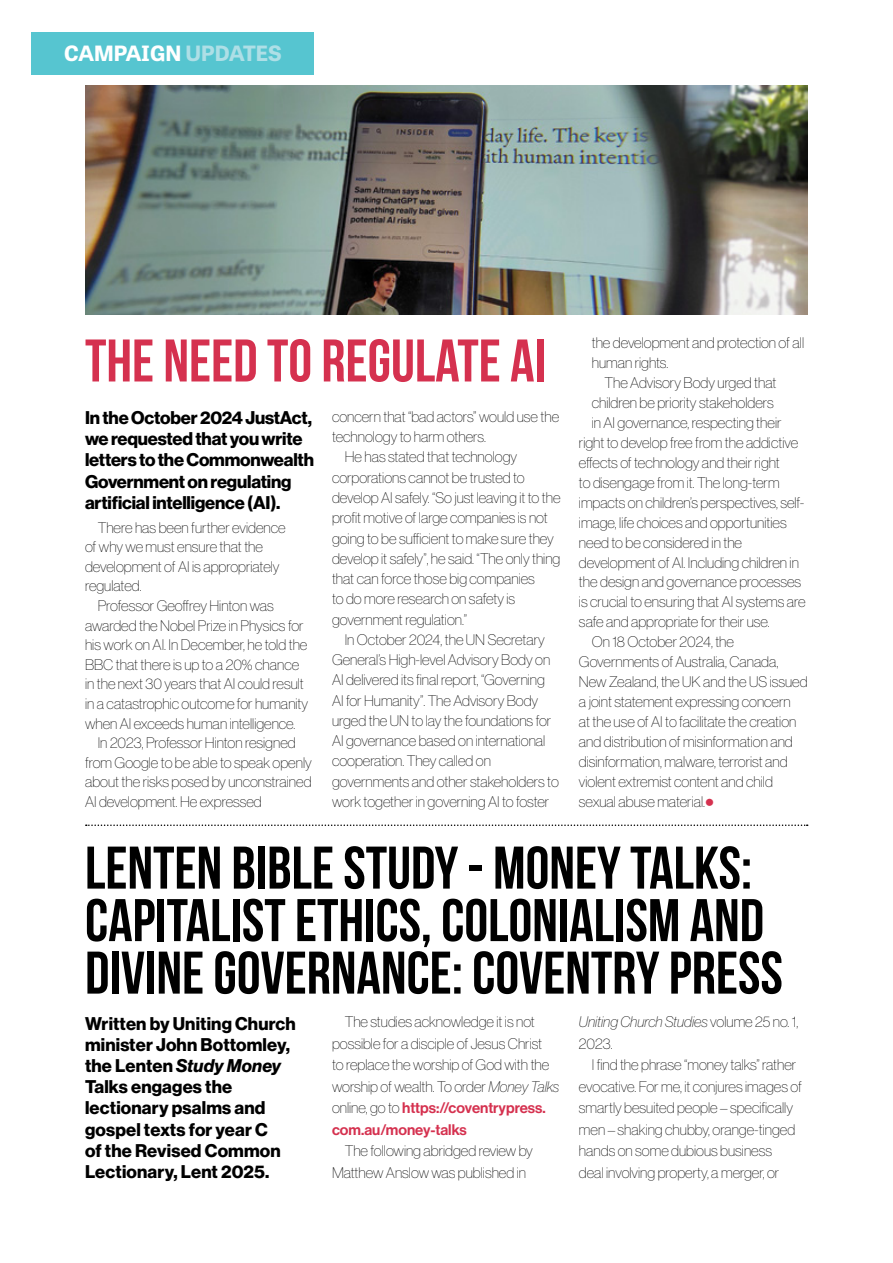
<style>
.page{position:relative;width:893px;height:1263px;background:#fff}
.page>*{position:absolute;margin:0;border:0;box-sizing:border-box;transform-origin:0 0}
.Heading_2{font:700 60px/52.5px "Bebas Neue";color:#000}
.Heading_2-2{font:700 60px "Bebas Neue";color:#d5314f}
.t1{font:700 21px "Tablet Gothic Wide";color:#fff}
.Lede{font:18px/21.1px "N Haas Grotesk DS Pro 75 Bd";letter-spacing:-.005em;color:#000}
.Body{font:15px/20.2px "N Haas Grotesk DS Pro 25 Th";color:#000}
.Body-2{font:15px/21.5px "N Haas Grotesk DS Pro 26 Th It";color:#000}
.s1{color:#aedfe6}
.s2{font-family:"N Haas Grotesk DS Pro 75 Bd";font-size:24px;color:#d5314f}
.s3{font-family:"N Haas Grotesk DS Pro 76 Bd It"}
.s4{font-family:"N Haas Grotesk DS Pro 26 Th It"}
.s5{font-family:"N Haas Grotesk DS Pro 65 Md";color:#d5314f}
.s6{font-family:"N Haas Grotesk DS Pro 25 Th"}
</style>
<div class="page">
<div style="left:32px;top:32px;width:282px;height:42px;background:#56c5d0"></div>
<svg style="left:86px;top:824px;width:722px;height:2px"></svg>
<img style="left:85px;top:85px;width:723px;height:229px">
<p class="t1" style="left:64px;top:38px;width:219px">CAMPAIGN <span class="s1">UPDATES</span></p>
<p class="Body" style="left:592px;top:333px;width:214px">the development and protection of all human rights.</p>
<p class="Body" style="left:604px;top:372px;width:174px">The Advisory Body urged that</p>
<p class="Body" style="left:592px;top:392px;width:184px">children be priority stakeholders</p>
<p class="Body" style="left:592px;top:412px;width:191px">in AI governance, respecting their</p>
<p class="Body" style="left:579px;top:432px;width:221px">right to develop free from the addictive</p>
<p class="Body" style="left:579px;top:452px;width:202px">effects of technology and their right</p>
<p class="Body" style="left:579px;top:472px;width:202px">to disengage from it. The long-term</p>
<p class="Body" style="left:579px;top:492px;width:227px">impacts on children’s perspectives, self-</p>
<p class="Body" style="left:579px;top:512px;width:209px">image, life choices and opportunities</p>
<p class="Body" style="left:579px;top:532px;width:165px">need to be considered in the</p>
<p class="Body" style="left:579px;top:552px;width:221px">development of AI. Including children in</p>
<p class="Body" style="left:579px;top:572px;width:224px">the design and governance processes</p>
<p class="Body" style="left:579px;top:592px;width:228px">is crucial to ensuring that AI systems are</p>
<p class="Body" style="left:579px;top:612px;width:192px">safe and appropriate for their use.</p>
<p class="Body" style="left:579px;top:632px;width:230px;text-indent:13px">On 18 October 2024, the Governments of Australia, Canada, New Zealand, the UK and the US issued a joint statement expressing concern<br>at the use of AI to facilitate the creation and distribution of misinformation and disinformation, malware, terrorist and violent extremist content and child sexual abuse material.<span class="s2">•</span></p>
<p class="Heading_2" style="left:85px;top:841px;width:699px">LENTEN BIBLE STUDY - MONEY TALKS:<br>CAPITALIST ETHICS, COLONIALISM AND<br>DIVINE GOVERNANCE: COVENTRY PRESS</p>
<p class="Heading_2-2" style="left:85px;top:328px;width:462px">THE NEED TO REGULATE AI</p>
<p class="Lede" style="left:85px;top:408px;width:230px">In the October 2024 JustAct, we requested that you write letters to the Commonwealth<br>Government on regulating artificial intelligence (AI).</p>
<p class="Body" style="left:85px;top:517px;width:202px;line-height:19.6px;text-indent:13px">There has been further evidence of why we must ensure that the development of AI is appropriately regulated.</p>
<p class="Body" style="left:85px;top:596px;width:225px;line-height:19.6px;text-indent:13px">Professor Geoffrey Hinton was awarded the Nobel Prize in Physics for his work on AI. In December, he told the BBC that there is up to a 20% chance in the next 30 years that AI could result in a catastrophic outcome for humanity when AI exceeds human intelligence.</p>
<p class="Body" style="left:85px;top:733px;width:228px;line-height:19.6px;text-indent:13px">In 2023, Professor Hinton resigned from Google to be able to speak openly about the risks posed by unconstrained AI development. He expressed</p>
<p class="Body" style="left:332px;top:406px;width:229px">concern that “bad actors” would use the technology to harm others.</p>
<p class="Body" style="left:332px;top:447px;width:230px;text-indent:13px">He has stated that technology corporations cannot be trusted to develop AI safely. “So just leaving it to the profit motive of large companies is not going to be sufficient to make sure they develop it safely”, he said. “The only thing that can force those big companies<br>to do more research on safety is government regulation.”</p>
<p class="Body" style="left:332px;top:629px;width:228px;text-indent:13px">In October 2024, the UN Secretary General’s High-level Advisory Body on AI delivered its final report, “Governing AI for Humanity”. The Advisory Body urged the UN to lay the foundations for AI governance based on international cooperation. They called on governments and other stakeholders to work together in governing AI to foster</p>
<p class="Lede" style="left:85px;top:1013px;width:212px">Written by Uniting Church minister John Bottomley, the Lenten <span class="s3">Study Money<br></span>Talks engages the lectionary psalms and gospel texts for year C<br>of the Revised Common<br>Lectionary, Lent 2025.</p>
<p class="Body" style="left:332px;top:1011px;width:229px;line-height:21.5px;text-indent:13px">The studies acknowledge it is not possible for a disciple of Jesus Christ<br>to replace the worship of God with the worship of wealth. To order <span class="s4">Money Talks </span>online, go to <span class="s5">https://coventrypress. com.au/money-talks</span></p>
<p class="Body" style="left:332px;top:1140px;width:202px;line-height:21.5px;text-indent:13px">The following abridged review by<br>Matthew Anslow was published in</p>
<p class="Body-2" style="left:579px;top:1011px;width:221px">Uniting Church Studies <span class="s6">volume 25 no. 1,<br>2023.</span></p>
<p class="Body" style="left:579px;top:1054px;width:224px;line-height:21.5px;text-indent:13px">I find the phrase “money talks” rather evocative. For me, it conjures images of smartly besuited people – specifically men – shaking chubby, orange-tinged hands on some dubious business<br>deal involving property, a merger, or</p>
</div>
